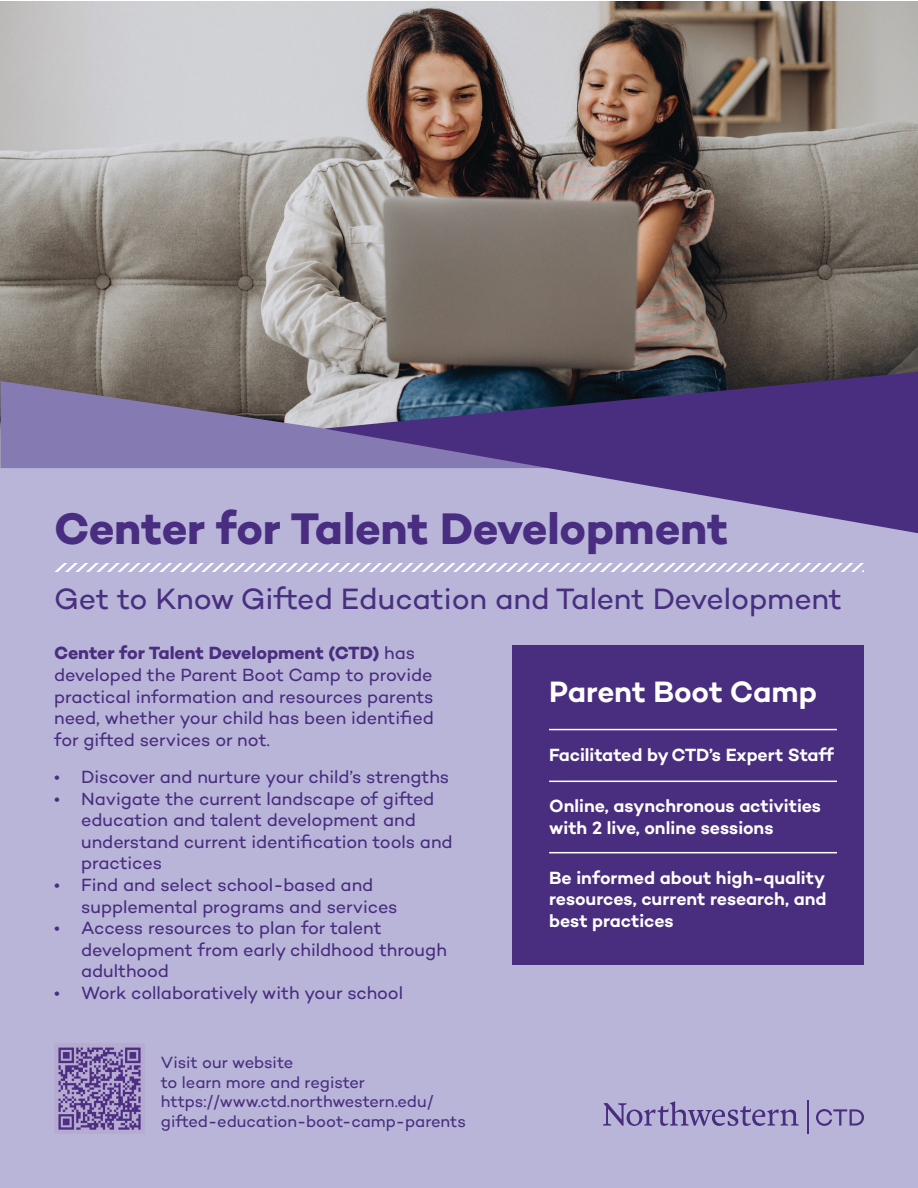
<style>
.page{position:relative;width:918px;height:1188px;background:#fff}
.page>*{position:absolute;margin:0;border:0;box-sizing:border-box;transform-origin:0 0}
.t1{font:700 45px "Campton";letter-spacing:-.01em;color:#482d80}
.t2{font:30px "Campton";letter-spacing:-.005em;color:#482f80}
.t3{font:600 30px "Campton";letter-spacing:-.005em;color:#fff}
.t4{font:18px/21.6px "Campton";letter-spacing:-.005em;color:#492d7f}
.t5{font:600 18px/21.6px "Campton";letter-spacing:-.005em;color:#fff}
.t6{font:16.5px/19.8px "Campton";letter-spacing:-.005em;color:#482f80}
.s1{font-weight:700}
</style>
<div class="page">
<div style="left:0;top:466px;width:918px;height:722px;background:#b9b5d9"></div>
<img style="left:1px;top:2px;width:917px;height:379px">
<svg style="left:1px;top:381px;width:323px;height:87px;background:#81769d"></svg>
<svg style="left:324px;top:372px;width:594px;height:161px;fill:#492d7f"></svg>
<div style="left:513px;top:645px;width:351px;height:320px;background:#492d7f"></div>
<svg style="left:603px;top:1101px;width:196px;height:25px"></svg>
<hr style="left:807px;top:1100px;width:1px;height:34px;background:#492d7f">
<svg style="left:816px;top:1109px;width:48px;height:17px"></svg>
<svg style="left:56px;top:564px;width:808px;height:7px"></svg>
<hr style="left:549px;top:781px;width:288px;height:1px;background:#fff">
<hr style="left:549px;top:729px;width:288px;height:1px;background:#fff">
<hr style="left:549px;top:852px;width:288px;height:1px;background:#fff">
<img style="left:56px;top:1045px;width:88px;height:88px">
<h1 class="t1" style="left:54px;top:500px;width:676px">Center for Talent Development</h1>
<h2 class="t2" style="left:54px;top:580px;width:790px">Get to Know Gifted Education and Talent Development</h2>
<p class="t4" style="left:54px;top:642px;width:381px"><span class="s1">Center for Talent Development (CTD)</span> has developed the Parent Boot Camp to provide practical information and resources parents need, whether your child has been identified for gifted services or not.</p>
<p class="t4" style="left:54px;top:766px;width:397px">• Discover and nurture your child’s strengths</p>
<p class="t4" style="left:81px;top:787px;width:373px;text-indent:-27px">• Navigate the current landscape of gifted education and talent development and understand current identification tools and practices</p>
<p class="t4" style="left:81px;top:874px;width:318px;text-indent:-27px">• Find and select school-based and supplemental programs and services</p>
<p class="t4" style="left:81px;top:917px;width:367px;text-indent:-27px">• Access resources to plan for talent development from early childhood through adulthood</p>
<p class="t4" style="left:54px;top:982px;width:350px">• Work collaboratively with your school</p>
<h2 class="t3" style="left:549px;top:672px;width:270px">Parent Boot Camp</h2>
<p class="t5" style="left:549px;top:743px;width:286px">Facilitated by CTD’s Expert Staff</p>
<p class="t5" style="left:549px;top:795px;width:273px">Online, asynchronous activities with 2 live, online sessions</p>
<p class="t5" style="left:549px;top:866px;width:279px;text-align:justify">Be informed about high-quality resources, current research, and best practices</p>
<p class="t6" style="left:161px;top:1052px;width:306px">Visit our website<br>to learn more and register https://www.ctd.northwestern.edu/ gifted-education-boot-camp-parents</p>
</div>
